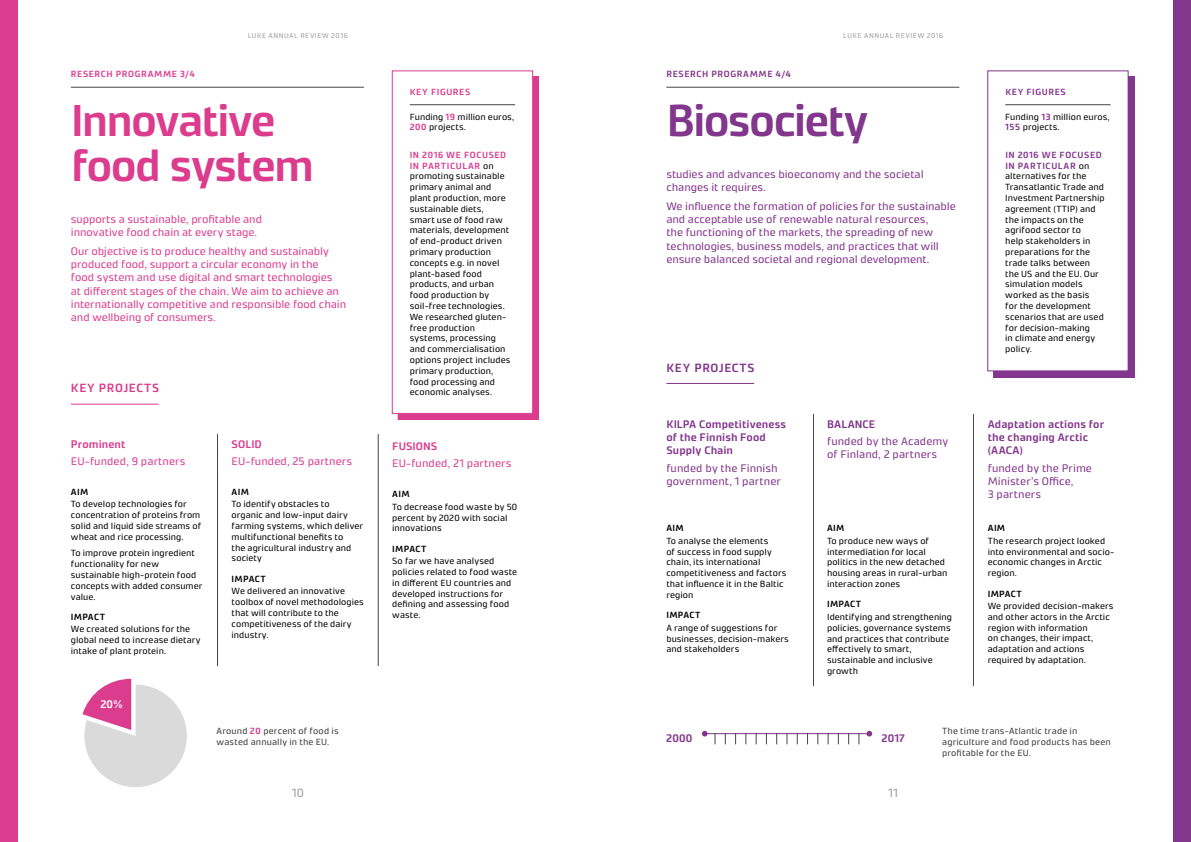
<style>
.page{position:relative;width:1191px;height:842px;background:#fff}
.page>*{position:absolute;margin:0;border:0;box-sizing:border-box;transform-origin:0 0}
.t1{font:600 45px/45px "Accura";letter-spacing:-.035em;color:#db3c8e}
.t2{font:600 45px "Accura";letter-spacing:-.04em;color:#82368c}
.t3{font:600 12px "Accura";letter-spacing:.055em;color:#db3c8e}
.t4{font:600 12px "Accura";letter-spacing:.055em;color:#82368c}
.t5{font:12px "Accura";color:#9d9d9c}
.t6{font:11px/13.2px "Accura";color:#82368c}
.t7{font:11px/13.2px "Accura";color:#db3c8e}
.t8{font:600 11px/13.2px "Accura";letter-spacing:.01em;color:#82368c}
.t9{font:600 11px "Accura";letter-spacing:.005em;color:#db3c8e}
.t10{font:600 11px "Accura";color:#fff}
.t11{font:9px/10.8px "Accura";letter-spacing:.01em;color:#000}
.t12{font:9px/11px "Accura";letter-spacing:.02em;color:#3c3c3b}
.t13{font:600 9px "Accura";letter-spacing:.03em;color:#000}
.t14{font:600 9px "Accura";letter-spacing:.065em;color:#db3c8e}
.t15{font:600 9px "Accura";letter-spacing:.065em;color:#82368c}
.t16{font:7px "Accura";letter-spacing:.075em;color:#9d9d9c}
.s1{font-weight:600;color:#db3c8e}
.s2{font-weight:600;color:#82368c}
</style>
<div class="page">
<div style="left:398px;top:76px;width:141px;height:344px;background:#db3c8e"></div>
<div style="left:392px;top:71px;width:140px;height:342px;background:#fff"></div>
<hr style="left:410px;top:105px;width:105px;height:1px;background:#444545">
<div style="left:392px;top:70px;width:141px;height:344px;border:1px solid #db3c8e"></div>
<hr style="left:71px;top:87px;width:293px;height:1px;background:#444545">
<hr style="left:71px;top:404px;width:88px;height:1px;background:#db3c8e">
<hr style="left:217px;top:434px;width:1px;height:232px;background:#444545">
<hr style="left:378px;top:434px;width:1px;height:232px;background:#444545">
<div style="left:0;top:0;width:17px;height:842px;background:#db3c8e"></div>
<svg style="left:82px;top:679px;width:105px;height:108px"></svg>
<div style="left:993px;top:76px;width:141px;height:301px;background:#82368c"></div>
<div style="left:987px;top:71px;width:141px;height:300px;background:#fff"></div>
<hr style="left:1005px;top:105px;width:105px;height:1px;background:#444545">
<div style="left:987px;top:70px;width:141px;height:301px;border:1px solid #82368c"></div>
<hr style="left:666px;top:87px;width:293px;height:1px;background:#444545">
<hr style="left:666px;top:383px;width:88px;height:1px;background:#82368c">
<hr style="left:813px;top:414px;width:1px;height:272px;background:#444545">
<hr style="left:973px;top:414px;width:1px;height:272px;background:#444545">
<div style="left:1174px;top:0;width:17px;height:842px;background:#82368c"></div>
<svg style="left:702px;top:731px;width:5px;height:5px"></svg>
<svg style="left:866px;top:731px;width:6px;height:5px"></svg>
<hr style="left:704px;top:733px;width:165px;height:1px;background:#82368c">
<p class="t16" style="left:248px;top:31px;width:101px">LUKE ANNUAL REVIEW 2016</p>
<p class="t16" style="left:843px;top:31px;width:101px">LUKE ANNUAL REVIEW 2016</p>
<p class="t14" style="left:71px;top:69px;width:125px">RESERCH PROGRAMME 3/4</p>
<h1 class="t1" style="left:71px;top:98px;width:245px">Innovative food system</h1>
<p class="t7" style="left:71px;top:212px;width:193px">supports a sustainable, profitable and innovative food chain at every stage.</p>
<p class="t7" style="left:71px;top:244px;width:277px">Our objective is to produce healthy and sustainably produced food, support a circular economy in the<br>food system and use digital and smart technologies<br>at different stages of the chain. We aim to achieve an internationally competitive and responsible food chain and wellbeing of consumers.</p>
<h2 class="t3" style="left:71px;top:381px;width:90px">KEY PROJECTS</h2>
<p class="t9" style="left:71px;top:437px;width:56px">Prominent</p>
<p class="t7" style="left:71px;top:455px;width:116px">EU-funded, 9 partners</p>
<p class="t13" style="left:71px;top:486px;width:19px">AIM</p>
<p class="t11" style="left:71px;top:499px;width:132px">To develop technologies for concentration of proteins from solid and liquid side streams of wheat and rice processing.</p>
<p class="t11" style="left:71px;top:548px;width:133px">To improve protein ingredient functionality for new sustainable high-protein food concepts with added consumer value.</p>
<p class="t13" style="left:71px;top:611px;width:36px">IMPACT</p>
<p class="t11" style="left:71px;top:624px;width:131px">We created solutions for the global need to increase dietary intake of plant protein.</p>
<p class="t10" style="left:100px;top:697px;width:24px">20%</p>
<p class="t9" style="left:231px;top:437px;width:32px">SOLID</p>
<p class="t7" style="left:231px;top:455px;width:122px">EU-funded, 25 partners</p>
<p class="t13" style="left:232px;top:486px;width:19px">AIM</p>
<p class="t11" style="left:231px;top:499px;width:133px">To identify obstacles to organic and low-input dairy farming systems, which deliver multifunctional benefits to<br>the agricultural industry and society</p>
<p class="t13" style="left:232px;top:573px;width:36px">IMPACT</p>
<p class="t11" style="left:231px;top:586px;width:134px">We delivered an innovative toolbox of novel methodologies that will contribute to the competitiveness of the dairy industry.</p>
<p class="t14" style="left:410px;top:86px;width:62px">KEY FIGURES</p>
<p class="t11" style="left:410px;top:111px;width:106px">Funding <span class="s1">19</span> million euros,<br><span class="s1">200</span> projects.</p>
<p class="t11" style="left:410px;top:149px;width:102px"><span class="s1">IN 2016 WE FOCUSED<br>IN PARTICULAR</span> on promoting sustainable primary animal and plant production, more sustainable diets, smart use of food raw materials, development of end-product driven primary production concepts e.g. in novel plant-based food products, and urban food production by soil-free technologies.<br>We researched gluten&shy;free production systems, processing and commercialisation options project includes primary production, food processing and economic analyses.</p>
<p class="t9" style="left:392px;top:439px;width:46px">FUSIONS</p>
<p class="t7" style="left:392px;top:457px;width:121px">EU-funded, 21 partners</p>
<p class="t13" style="left:392px;top:489px;width:19px">AIM</p>
<p class="t11" style="left:392px;top:501px;width:126px">To decrease food waste by 50 percent by 2020 with social innovations</p>
<p class="t13" style="left:392px;top:543px;width:36px">IMPACT</p>
<p class="t11" style="left:392px;top:556px;width:126px">So far we have analysed policies related to food waste in different EU countries and developed instructions for defining and assessing food waste.</p>
<p class="t15" style="left:666px;top:69px;width:126px">RESERCH PROGRAMME 4/4</p>
<h1 class="t2" style="left:666px;top:93px;width:203px">Biosociety</h1>
<p class="t6" style="left:666px;top:167px;width:259px">studies and advances bioeconomy and the societal changes it requires.</p>
<p class="t6" style="left:666px;top:199px;width:291px">We influence the formation of policies for the sustainable and acceptable use of renewable natural resources,<br>the functioning of the markets, the spreading of new technologies, business models, and practices that will ensure balanced societal and regional development.</p>
<h2 class="t4" style="left:666px;top:360px;width:90px">KEY PROJECTS</h2>
<p class="t8" style="left:666px;top:417px;width:121px">KILPA Competitiveness of the Finnish Food<br>Supply Chain</p>
<p class="t6" style="left:666px;top:461px;width:116px">funded by the Finnish government, 1 partner</p>
<p class="t13" style="left:666px;top:523px;width:19px">AIM</p>
<p class="t11" style="left:666px;top:535px;width:122px">To analyse the elements<br>of success in food supply chain, its international competitiveness and factors that influence it in the Baltic region</p>
<p class="t13" style="left:666px;top:610px;width:36px">IMPACT</p>
<p class="t11" style="left:666px;top:622px;width:124px">A range of suggestions for businesses, decision-makers and stakeholders</p>
<p class="t8" style="left:827px;top:417px;width:50px">BALANCE</p>
<p class="t6" style="left:827px;top:435px;width:123px">funded by the Academy of Finland, 2 partners</p>
<p class="t13" style="left:827px;top:523px;width:19px">AIM</p>
<p class="t11" style="left:827px;top:535px;width:122px">To produce new ways of intermediation for local politics in the new detached housing areas in rural-urban interaction zones</p>
<p class="t13" style="left:827px;top:599px;width:36px">IMPACT</p>
<p class="t11" style="left:827px;top:611px;width:126px">Identifying and strengthening policies, governance systems and practices that contribute effectively to smart, sustainable and inclusive growth</p>
<p class="t15" style="left:1005px;top:86px;width:62px">KEY FIGURES</p>
<p class="t11" style="left:1005px;top:111px;width:106px">Funding <span class="s2">13</span> million euros,<br><span class="s2">155</span> projects.</p>
<p class="t11" style="left:1005px;top:149px;width:101px"><span class="s2">IN 2016 WE FOCUSED<br>IN PARTICULAR</span> on alternatives for the<br>Transatlantic Trade and<br>Investment Partnership agreement (TTIP) and the impacts on the agrifood sector to<br>help stakeholders in preparations for the trade talks between the US and the EU. Our simulation models worked as the basis<br>for the development scenarios that are used for decision-making<br>in climate and energy policy.</p>
<p class="t8" style="left:987px;top:417px;width:118px">Adaptation actions for the changing Arctic (AACA)</p>
<p class="t6" style="left:987px;top:461px;width:106px">funded by the Prime<br>Minister’s Office,<br>3 partners</p>
<p class="t13" style="left:987px;top:523px;width:19px">AIM</p>
<p class="t11" style="left:987px;top:535px;width:128px">The research project looked into environmental and socio&shy;economic changes in Arctic region.</p>
<p class="t13" style="left:987px;top:588px;width:36px">IMPACT</p>
<p class="t11" style="left:987px;top:600px;width:127px">We provided decision-makers and other actors in the Arctic region with information<br>on changes, their impact, adaptation and actions required by adaptation.</p>
<p class="t12" style="left:216px;top:725px;width:124px">Around <span class="s1">20</span> percent of food is wasted annually in the EU.</p>
<p class="t8" style="left:666px;top:732px;width:28px">2000</p>
<p class="t8" style="left:881px;top:732px;width:25px">2017</p>
<h2 class="t5" style="left:292px;top:785px;width:14px">10</h2>
<h2 class="t5" style="left:888px;top:785px;width:12px">11</h2>
<p class="t12" style="left:942px;top:725px;width:170px">The time trans-Atlantic trade in agriculture and food products has been profitable for the EU.</p>
</div>
